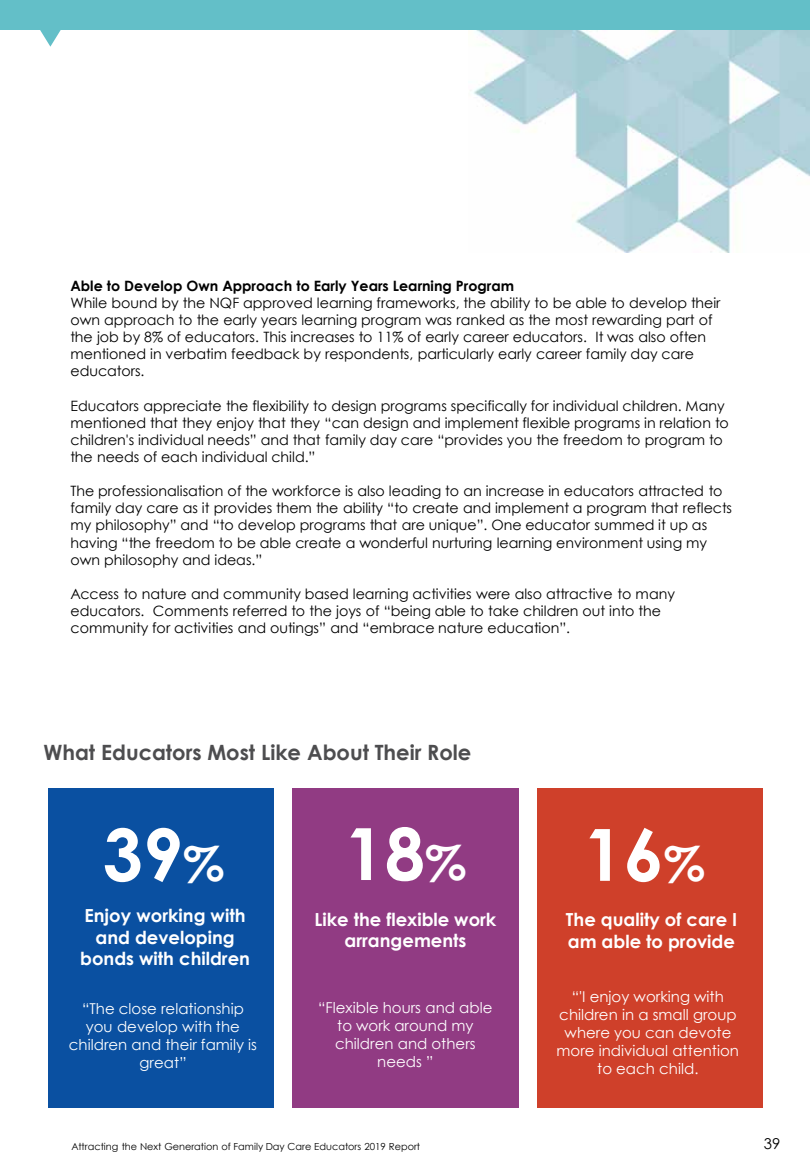
<style>
.page{position:relative;width:810px;height:1171px;background:#fff}
.page>*{position:absolute;margin:0;border:0;box-sizing:border-box;transform-origin:0 0}
.t1{font:700 72px "Century Gothic";color:#fff}
.t2{font:700 21px "Century Gothic";color:#4d4d4f}
.t3{font:700 18px/21.6px "Century Gothic";color:#fff;text-align:center}
.t4{font:15px/18px "Century Gothic";letter-spacing:.005em;color:#fff;text-align:center}
.t5{font:15px "Century Gothic";color:#000}
.t6{font:14.25px/17.1px "Century Gothic";color:#000}
.t7{font:700 14.25px "Century Gothic";color:#000}
.t8{font:9.75px "Century Gothic";color:#000}
.s1{font-size:48px}
</style>
<div class="page">
<img style="left:473px;top:30px;width:337px;height:223px">
<div style="left:0;top:0;width:810px;height:30px;background:#63bfc8"></div>
<svg style="left:40px;top:30px;width:21px;height:17px"></svg>
<div style="left:49px;top:788px;width:225px;height:319px;background:#0a50a1"></div>
<div style="left:292px;top:788px;width:227px;height:319px;background:#913b83"></div>
<div style="left:537px;top:788px;width:225px;height:319px;background:#cf402a"></div>
<p class="t7" style="left:70px;top:275px;width:445px">Able to Develop Own Approach to Early Years Learning Program</p>
<p class="t6" style="left:70px;top:294px;width:652px">While bound by the NQF approved learning frameworks, the ability to be able to develop their own approach to the early years learning program was ranked as the most rewarding part of the job by 8% of educators. This increases to 11% of early career educators. It was also often mentioned in verbatim feedback by respondents, particularly early career family day care educators.</p>
<p class="t6" style="left:70px;top:396px;width:660px">Educators appreciate the flexibility to design programs specifically for individual children. Many mentioned that they enjoy that they “can design and implement flexible programs in relation to children's individual needs” and that family day care “provides you the freedom to program to the needs of each individual child.”</p>
<p class="t6" style="left:70px;top:482px;width:663px">The professionalisation of the workforce is also leading to an increase in educators attracted to family day care as it provides them the ability “to create and implement a program that reflects my philosophy” and “to develop programs that are unique”. One educator summed it up as having “the freedom to be able create a wonderful nurturing learning environment using my own philosophy and ideas.”</p>
<p class="t6" style="left:70px;top:585px;width:606px">Access to nature and community based learning activities were also attractive to many educators. Comments referred to the joys of “being able to take children out into the community for activities and outings” and “embrace nature education”.</p>
<h2 class="t2" style="left:44px;top:736px;width:429px">What Educators Most Like About Their Role</h2>
<h1 class="t1" style="left:103px;top:799px;width:123px">39<span class="s1">%</span></h1>
<p class="t3" style="left:80px;top:903px;width:171px">Enjoy working with and developing bonds with children</p>
<p class="t4" style="left:69px;top:999px;width:190px">“The close relationship you develop with the children and their family is great”</p>
<h1 class="t1" style="left:344px;top:799px;width:123px">18<span class="s1">%</span></h1>
<p class="t3" style="left:314px;top:907px;width:183px">Like the flexible work arrangements</p>
<p class="t4" style="left:318px;top:998px;width:176px">“Flexible hours and able to work around my children and others needs ”</p>
<h1 class="t1" style="left:583px;top:799px;width:124px">16<span class="s1">%</span></h1>
<p class="t3" style="left:566px;top:907px;width:173px;text-align:left">The quality of care I am able to provide</p>
<p class="t4" style="left:557px;top:987px;width:184px">“'I enjoy working with children in a small group where you can devote more individual attention to each child.</p>
<p class="t8" style="left:71px;top:1138px;width:350px">Attracting the Next Generation of Family Day Care Educators 2019 Report</p>
<p class="t5" style="left:764px;top:1132px;width:18px">39</p>
</div>
